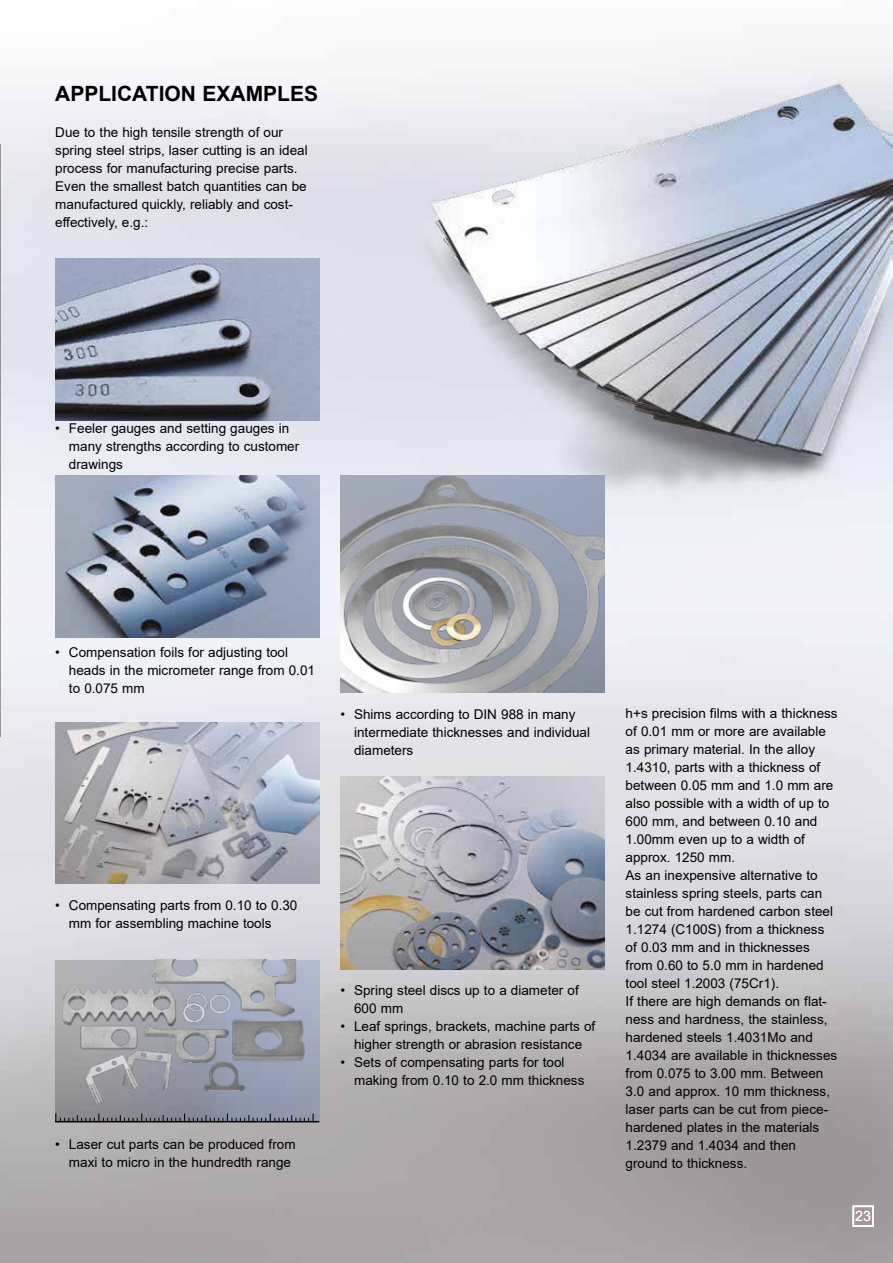
<style>
.page{position:relative;width:893px;height:1263px;background:#fff}
.page>*{position:absolute;margin:0;border:0;box-sizing:border-box;transform-origin:0 0}
.t1{font:700 21px "Arial";color:#000}
.t2{font:14.25px "Arial";color:#fff}
.t3{font:13.5px/18px "Arial";color:#000}
</style>
<div class="page">
<img style="left:0;top:49px;width:893px;height:1214px">
<svg style="left:0;top:144px;width:1px;height:51px"></svg>
<hr style="left:0;top:195px;width:1px;height:51px;background:#000">
<hr style="left:0;top:246px;width:1px;height:68px;background:#000">
<svg style="left:0;top:314px;width:1px;height:102px"></svg>
<hr style="left:0;top:416px;width:1px;height:47px;background:#000">
<hr style="left:0;top:463px;width:1px;height:38px;background:#000">
<svg style="left:0;top:501px;width:1px;height:237px"></svg>
<img style="left:55px;top:960px;width:6px;height:153px">
<img style="left:61px;top:960px;width:258px;height:161px">
<hr style="left:55px;top:1121px;width:264px;height:1px;background:#000">
<svg style="left:55px;top:1113px;width:259px;height:9px"></svg>
<img style="left:340px;top:475px;width:264px;height:217px">
<img style="left:55px;top:475px;width:264px;height:162px">
<img style="left:55px;top:259px;width:264px;height:161px">
<img style="left:55px;top:722px;width:264px;height:162px">
<img style="left:340px;top:777px;width:264px;height:192px">
<div style="left:853px;top:1205px;width:21px;height:22px;border:2px solid #fff"></div>
<h1 class="t1" style="left:55px;top:79px;width:264px">APPLICATION EXAMPLES</h1>
<p class="t3" style="left:55px;top:124px;width:254px">Due to the high tensile strength of our spring steel strips, laser cutting is an ideal process for manufacturing precise parts.<br>Even the smallest batch quantities can be manufactured quickly, reliably and cost&shy;effectively, e.g.:</p>
<p class="t3" style="left:69px;top:419px;width:232px;text-indent:-14px">• Feeler gauges and setting gauges in many strengths according to customer drawings</p>
<p class="t3" style="left:69px;top:643px;width:248px;text-indent:-14px">• Compensation foils for adjusting tool heads in the micrometer range from 0.01 to 0.075 mm</p>
<p class="t3" style="left:69px;top:896px;width:230px;text-indent:-14px">• Compensating parts from 0.10 to 0.30 mm for assembling machine tools</p>
<p class="t3" style="left:69px;top:1135px;width:228px;text-indent:-14px">• Laser cut parts can be produced from maxi to micro in the hundredth range</p>
<p class="t3" style="left:354px;top:705px;width:237px;text-indent:-14px">• Shims according to DIN 988 in many intermediate thicknesses and individual diameters</p>
<p class="t3" style="left:626px;top:704px;width:214px">h+s precision films with a thickness of 0.01 mm or more are available as primary material. In the alloy<br>1.4310, parts with a thickness of between 0.05 mm and 1.0 mm are also possible with a width of up to<br>600 mm, and between 0.10 and<br>1.00mm even up to a width of approx. 1250 mm.<br>As an inexpensive alternative to stainless spring steels, parts can be cut from hardened carbon steel<br>1.1274 (C100S) from a thickness of 0.03 mm and in thicknesses from 0.60 to 5.0 mm in hardened tool steel 1.2003 (75Cr1).<br>If there are high demands on flat&shy;ness and hardness, the stainless, hardened steels 1.4031Mo and<br>1.4034 are available in thicknesses from 0.075 to 3.00 mm. Between<br>3.0 and approx. 10 mm thickness, laser parts can be cut from piece&shy;hardened plates in the materials<br>1.2379 and 1.4034 and then ground to thickness.</p>
<p class="t3" style="left:354px;top:981px;width:226px;text-indent:-14px">• Spring steel discs up to a diameter of<br>600 mm</p>
<p class="t3" style="left:340px;top:1017px;width:256px;text-align:center">• Leaf springs, brackets, machine parts of higher strength or abrasion resistance</p>
<p class="t3" style="left:354px;top:1053px;width:232px;text-indent:-14px">• Sets of compensating parts for tool making from 0.10 to 2.0 mm thickness</p>
<p class="t2" style="left:855px;top:1206px;width:17px">23</p>
</div>
